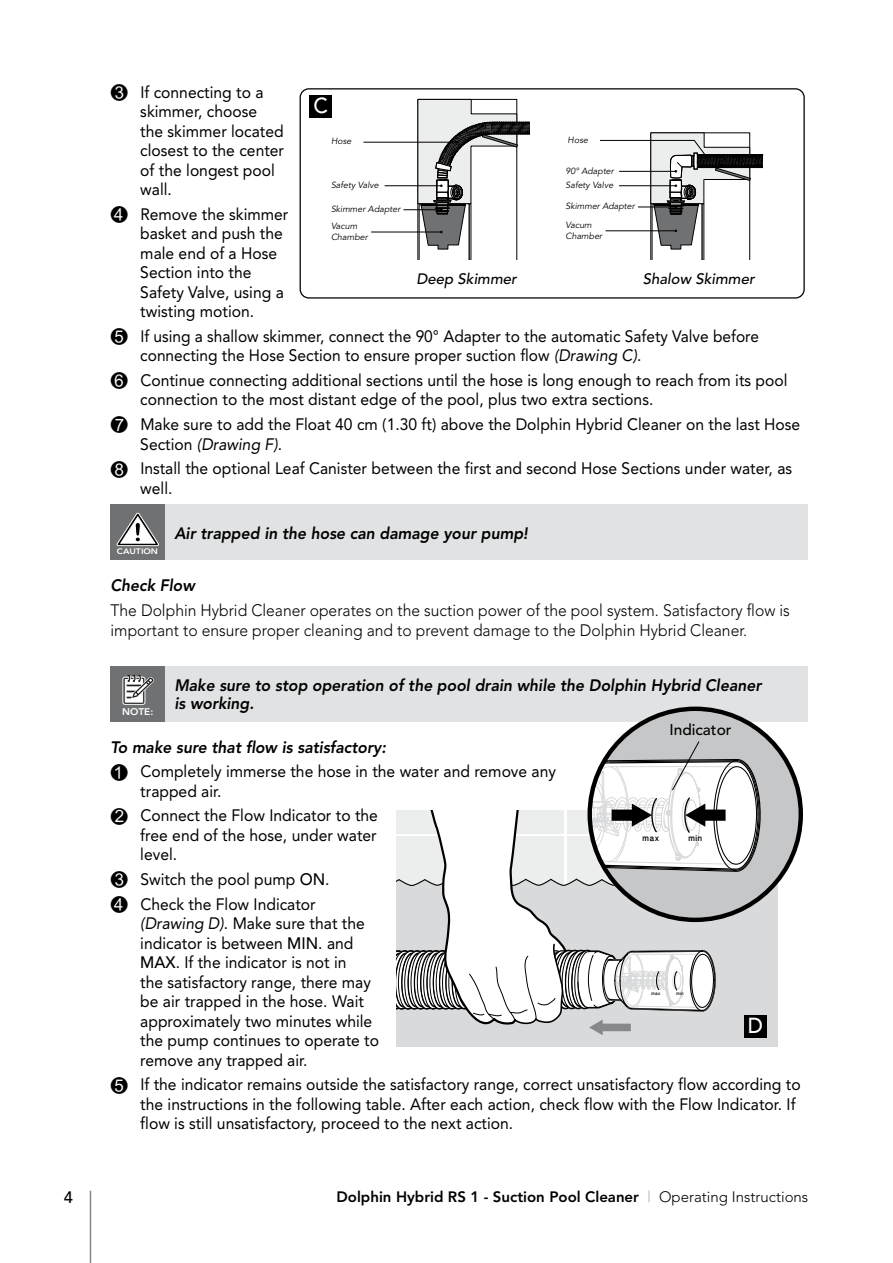
<style>
.page{position:relative;width:893px;height:1263px;background:#fff}
.page>*{position:absolute;margin:0;border:0;box-sizing:border-box;transform-origin:0 0}
.t1{font:500 21.6px "Avenir LT";color:#fff;scale:.95 1}
.t2{font:16.5px/19.5px "Avenir";color:#000;scale:.95 1}
.t3{font:300 16.5px/19.5px "Avenir LT";color:#000;scale:.95 1}
.t4{font:italic 800 16.5px/18px "Avenir LT";color:#000;scale:.95 1}
.t5{font:16.5px/19.5px "Avenir";color:#000;scale:.94 1}
.t6{font:italic 16.5px "Avenir LT";color:#000;scale:.95 1}
.t7{font:500 16.5px "Avenir LT";color:#000}
.t8{font:500 15.45px "Avenir LT";color:#000}
.t9{font:800 15px "Avenir LT";color:#000}
.t10{font:italic 500 15px "Avenir LT";color:#000}
.t11{font:500 11.55px "Win Soft Pro";color:#000}
.t12{font:800 9.6px "Avenir LT";color:#fff;scale:1.04 1}
.t13{font:italic 8.85px/10.6px "Avenir LT";color:#000}
.t14{font:800 7.95px "Avenir LT";color:#fff;scale:1.12 1}
.t15{font:500 6.3px "Win Soft Pro";color:#000}
.s1{font-family:"Linotype Tapestry Circle";font-size:21px}
.s2{font-family:"Avenir LT";font-style:italic}
.s3{font-family:"Avenir";font-style:normal}
.s4{font-family:"Avenir LT";font-weight:500}
.s5{font-weight:400;color:#b1b3b4}
.s6{font-weight:300}
</style>
<div class="page">
<hr style="left:90px;top:1191px;width:1px;height:72px;background:#87888a">
<div style="left:111px;top:505px;width:55px;height:55px;background:#707172"></div>
<div style="left:166px;top:505px;width:642px;height:55px;background:#e1e2e3"></div>
<svg style="left:117px;top:513px;width:42px;height:33px"></svg>
<div style="left:111px;top:666px;width:55px;height:55px;background:#707172"></div>
<div style="left:166px;top:666px;width:642px;height:55px;background:#e1e2e3"></div>
<svg style="left:123px;top:674px;width:32px;height:30px"></svg>
<div style="left:396px;top:882px;width:381px;height:164px;background:#d9dadb"></div>
<div style="left:590px;top:709px;width:211px;height:211px;background:#c6c7c8;border-radius:50%"></div>
<svg style="left:396px;top:741px;width:366px;height:294px"></svg>
<div style="left:744px;top:1015px;width:23px;height:22px;background:#000"></div>
<div style="left:300px;top:88px;width:505px;height:211px;border:1px solid #000;border-radius:9px"></div>
<hr style="left:363px;top:142px;width:95px;height:1px;background:#000">
<hr style="left:385px;top:185px;width:56px;height:1px;background:#000">
<hr style="left:403px;top:209px;width:38px;height:1px;background:#000">
<svg style="left:417px;top:88px;width:113px;height:171px"></svg>
<hr style="left:371px;top:232px;width:70px;height:1px;background:#000">
<svg style="left:599px;top:88px;width:164px;height:171px"></svg>
<hr style="left:606px;top:231px;width:70px;height:1px;background:#000">
<div style="left:309px;top:95px;width:23px;height:22px;background:#000"></div>
<p class="t2" style="left:140px;top:82px;width:153px;text-indent:-31px"><span class="s1">3</span> If connecting to a skimmer, choose the skimmer located closest to the center of the longest pool wall.</p>
<p class="t2" style="left:140px;top:204px;width:157px;text-indent:-31px"><span class="s1">4</span> Remove the skimmer basket and push the male end of a Hose<br>Section into the<br>Safety Valve, using a twisting motion.</p>
<p class="t5" style="left:140px;top:326px;width:660px;text-indent:-31px"><span class="s1">5</span> If using a shallow skimmer, connect the 90° Adapter to the automatic Safety Valve before connecting the Hose Section to ensure proper suction flow <span class="s2">(Drawing C)</span>.</p>
<p class="t2" style="left:140px;top:370px;width:683px;text-indent:-31px"><span class="s1">6</span> Continue connecting additional sections until the hose is long enough to reach from its pool connection to the most distant edge of the pool, plus two extra sections.</p>
<p class="t2" style="left:109px;top:415px;width:729px"><span class="s1">7</span> Make sure to add the Float 40 cm (1.30 ft) above the Dolphin Hybrid Cleaner on the last Hose</p>
<p class="t6" style="left:140px;top:434px;width:151px"><span class="s3">Section</span> (Drawing F)<span class="s3">.</span></p>
<p class="t2" style="left:140px;top:459px;width:688px;text-indent:-31px"><span class="s1">8</span> Install the optional Leaf Canister between the first and second Hose Sections under water, as well.</p>
<h1 class="t1" style="left:313px;top:93px;width:17px">C</h1>
<p class="t13" style="left:568px;top:135px;width:22px">Hose</p>
<p class="t13" style="left:331px;top:136px;width:22px">Hose</p>
<p class="t13" style="left:331px;top:180px;width:49px">Safety Valve</p>
<p class="t13" style="left:565px;top:165px;width:50px">90° Adapter</p>
<p class="t13" style="left:565px;top:180px;width:49px">Safety Valve</p>
<p class="t13" style="left:331px;top:204px;width:71px">Skimmer Adapter</p>
<p class="t13" style="left:565px;top:201px;width:71px">Skimmer Adapter</p>
<p class="t13" style="left:331px;top:221px;width:38px">Vacum<br>Chamber</p>
<p class="t13" style="left:565px;top:220px;width:38px">Vacum<br>Chamber</p>
<p class="t10" style="left:416px;top:270px;width:102px">Deep Skimmer</p>
<p class="t10" style="left:643px;top:270px;width:113px">Shalow Skimmer</p>
<p class="t4" style="left:174px;top:524px;width:374px">Air trapped in the hose can damage your pump!</p>
<p class="t4" style="left:111px;top:577px;width:90px">Check Flow</p>
<p class="t3" style="left:111px;top:601px;width:717px">The Dolphin Hybrid Cleaner operates on the suction power of the pool system. Satisfactory flow is important to ensure proper cleaning and to prevent damage to the Dolphin Hybrid Cleaner.</p>
<p class="t14" style="left:117px;top:547px;width:38px">CAUTION</p>
<p class="t4" style="left:174px;top:676px;width:620px">Make sure to stop operation of the pool drain while the Dolphin Hybrid Cleaner is working.</p>
<p class="t4" style="left:111px;top:738px;width:291px">To make sure that flow is satisfactory:</p>
<p class="t2" style="left:140px;top:762px;width:439px;text-indent:-31px"><span class="s1">1</span> Completely immerse the hose in the water and remove any trapped air.</p>
<p class="t2" style="left:140px;top:806px;width:252px;text-align:justify;text-indent:-31px"><span class="s1">2</span> Connect the Flow Indicator to the free end of the hose, under water level.</p>
<p class="t2" style="left:109px;top:867px;width:234px;line-height:24.6px"><span class="s1">3</span> Switch the pool pump <span class="s4">ON</span>.<br><span class="s1">4</span> Check the Flow Indicator</p>
<p class="t2" style="left:140px;top:914px;width:253px"><span class="s2">(Drawing D)</span>. Make sure that the indicator is between <span class="s4">MIN</span>. and<br><span class="s4">MAX</span>. If the indicator is not in<br>the satisfactory range, there may be air trapped in the hose. Wait approximately two minutes while the pump continues to operate to remove any trapped air.</p>
<p class="t2" style="left:140px;top:1075px;width:697px;text-indent:-31px"><span class="s1">5</span> If the indicator remains outside the satisfactory range, correct unsatisfactory flow according to the instructions in the following table. After each action, check flow with the Flow Indicator. If flow is still unsatisfactory, proceed to the next action.</p>
<p class="t12" style="left:122px;top:706px;width:31px">NOTE:</p>
<p class="t8" style="left:669px;top:721px;width:64px">Indicator</p>
<p class="t11" style="left:642px;top:830px;width:19px">max</p>
<p class="t11" style="left:688px;top:830px;width:16px">min</p>
<p class="t15" style="left:651px;top:989px;width:11px">max</p>
<p class="t15" style="left:676px;top:989px;width:9px">min</p>
<h1 class="t1" style="left:748px;top:1013px;width:18px">D</h1>
<p class="t7" style="left:64px;top:1188px;width:11px">4</p>
<p class="t9" style="left:337px;top:1188px;width:473px">Dolphin Hybrid RS 1 - Suction Pool Cleaner <span class="s5">|</span> <span class="s6">Operating Instructions</span></p>
</div>
